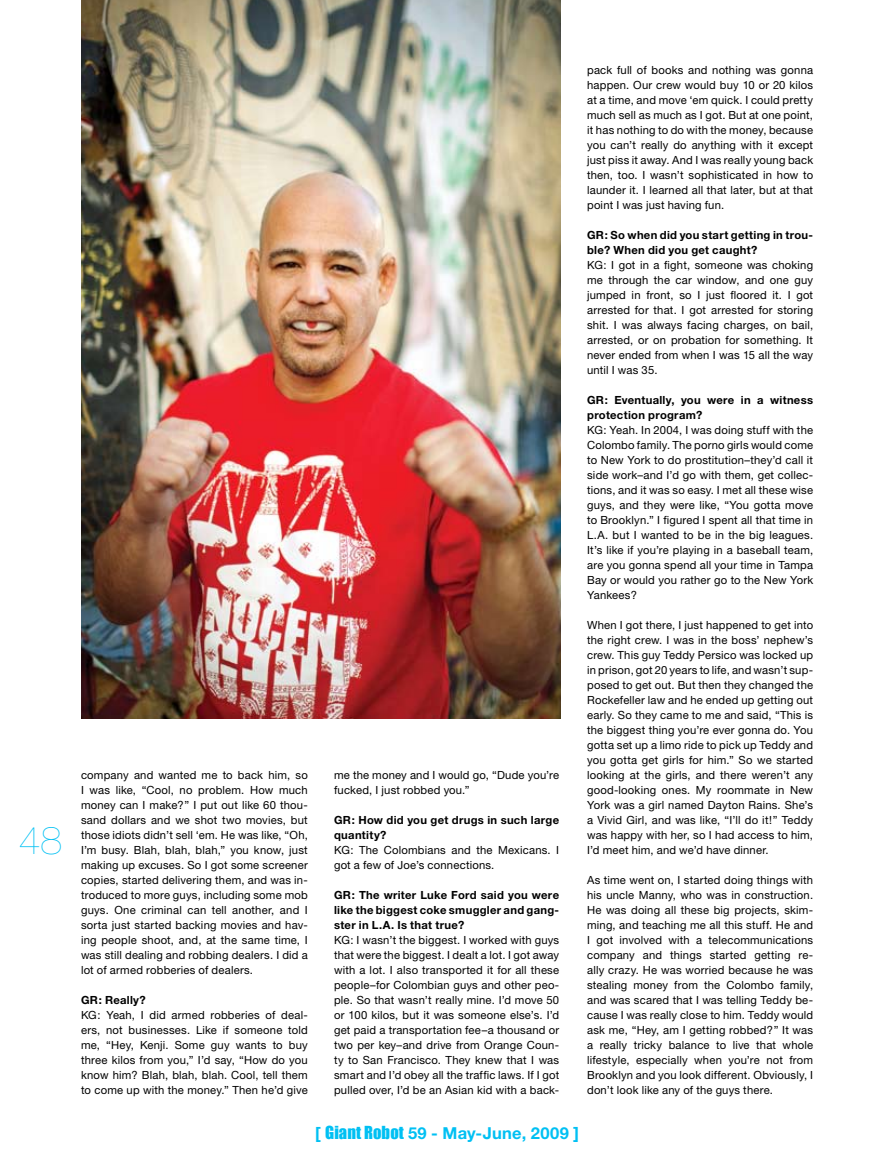
<style>
.page{position:relative;width:878px;height:1175px;background:#fff}
.page>*{position:absolute;margin:0;border:0;box-sizing:border-box;transform-origin:0 0}
.t1{font:200 39px "Helvetica Neue";color:#00c0f3}
.t2{font:700 16.5px "Helvetica Neue";letter-spacing:.015em;color:#00c0f3}
.t3{font:11.25px/15px "Helvetica Neue";letter-spacing:.015em;color:#000;text-align:justify}
.t4{font:700 11.25px/15px "Helvetica Neue";letter-spacing:.025em;color:#000}
.s1{font-family:"Impact";font-weight:400}
</style>
<div class="page">
<img style="left:81px;top:0;width:479px;height:719px">
<h1 class="t1" style="left:19px;top:817px;width:45px">48</h1>
<p class="t3" style="left:81px;top:767px;width:228px">company and wanted me to back him, so I was like, “Cool, no problem. How much money can I make?” I put out like 60 thou&shy;sand dollars and we shot two movies, but those idiots didn’t sell ‘em. He was like, “Oh, I’m busy. Blah, blah, blah,” you know, just making up excuses. So I got some screener copies, started delivering them, and was in&shy;troduced to more guys, including some mob guys. One criminal can tell another, and I sorta just started backing movies and hav&shy;ing people shoot, and, at the same time, I was still dealing and robbing dealers. I did a lot of armed robberies of dealers.</p>
<p class="t4" style="left:81px;top:992px;width:66px">GR: Really?</p>
<p class="t3" style="left:81px;top:1007px;width:228px">KG: Yeah, I did armed robberies of deal&shy;ers, not businesses. Like if someone told me, “Hey, Kenji. Some guy wants to buy three kilos from you,” I’d say, “How do you know him? Blah, blah, blah. Cool, tell them to come up with the money.” Then he’d give</p>
<p class="t3" style="left:334px;top:767px;width:226px">me the money and I would go, “Dude you’re fucked, I just robbed you.”</p>
<p class="t4" style="left:334px;top:812px;width:226px">GR: How did you get drugs in such large quantity?</p>
<p class="t3" style="left:334px;top:842px;width:226px">KG: The Colombians and the Mexicans. I got a few of Joe’s connections.</p>
<p class="t4" style="left:334px;top:887px;width:226px;text-align:justify">GR: The writer Luke Ford said you were like the biggest coke smuggler and gang&shy;ster in L.A. Is that true?</p>
<p class="t3" style="left:334px;top:932px;width:227px">KG: I wasn’t the biggest. I worked with guys that were the biggest. I dealt a lot. I got away with a lot. I also transported it for all these people–for Colombian guys and other peo&shy;ple. So that wasn’t really mine. I’d move 50 or 100 kilos, but it was someone else’s. I’d get paid a transportation fee–a thousand or two per key–and drive from Orange Coun&shy;ty to San Francisco. They knew that I was smart and I’d obey all the traffic laws. If I got pulled over, I’d be an Asian kid with a back-</p>
<p class="t3" style="left:587px;top:62px;width:227px">pack full of books and nothing was gonna happen. Our crew would buy 10 or 20 kilos at a time, and move ‘em quick. I could pretty much sell as much as I got. But at one point, it has nothing to do with the money, because you can’t really do anything with it except just piss it away. And I was really young back then, too. I wasn’t sophisticated in how to launder it. I learned all that later, but at that point I was just having fun.</p>
<p class="t4" style="left:587px;top:227px;width:227px">GR: So when did you start getting in trou&shy;ble? When did you get caught?</p>
<p class="t3" style="left:587px;top:257px;width:227px">KG: I got in a fight, someone was choking me through the car window, and one guy jumped in front, so I just floored it. I got arrested for that. I got arrested for storing shit. I was always facing charges, on bail, arrested, or on probation for something. It never ended from when I was 15 all the way until I was 35.</p>
<p class="t4" style="left:587px;top:392px;width:227px">GR: Eventually, you were in a witness protection program?</p>
<p class="t3" style="left:587px;top:422px;width:227px">KG: Yeah. In 2004, I was doing stuff with the Colombo family. The porno girls would come to New York to do prostitution–they’d call it side work–and I’d go with them, get collec&shy;tions, and it was so easy. I met all these wise guys, and they were like, “You gotta move to Brooklyn.” I figured I spent all that time in L.A. but I wanted to be in the big leagues.<br>It’s like if you’re playing in a baseball team, are you gonna spend all your time in Tampa Bay or would you rather go to the New York Yankees?</p>
<p class="t3" style="left:587px;top:617px;width:227px">When I got there, I just happened to get into the right crew. I was in the boss’ nephew’s crew. This guy Teddy Persico was locked up in prison, got 20 years to life, and wasn’t sup&shy;posed to get out. But then they changed the Rockefeller law and he ended up getting out early. So they came to me and said, “This is the biggest thing you’re ever gonna do. You gotta set up a limo ride to pick up Teddy and you gotta get girls for him.” So we started looking at the girls, and there weren’t any good-looking ones. My roommate in New York was a girl named Dayton Rains. She’s a Vivid Girl, and was like, “I’ll do it!” Teddy was happy with her, so I had access to him, I’d meet him, and we’d have dinner.</p>
<p class="t3" style="left:587px;top:872px;width:227px">As time went on, I started doing things with his uncle Manny, who was in construction.<br>He was doing all these big projects, skim&shy;ming, and teaching me all this stuff. He and I got involved with a telecommunications company and things started getting re&shy;ally crazy. He was worried because he was stealing money from the Colombo family, and was scared that I was telling Teddy be&shy;cause I was really close to him. Teddy would ask me, “Hey, am I getting robbed?” It was a really tricky balance to live that whole lifestyle, especially when you’re not from Brooklyn and you look different. Obviously, I don’t look like any of the guys there.</p>
<h2 class="t2" style="left:315px;top:1122px;width:265px">[ <span class="s1">Giant Robot</span> 59 - May-June, 2009 ]</h2>
</div>
